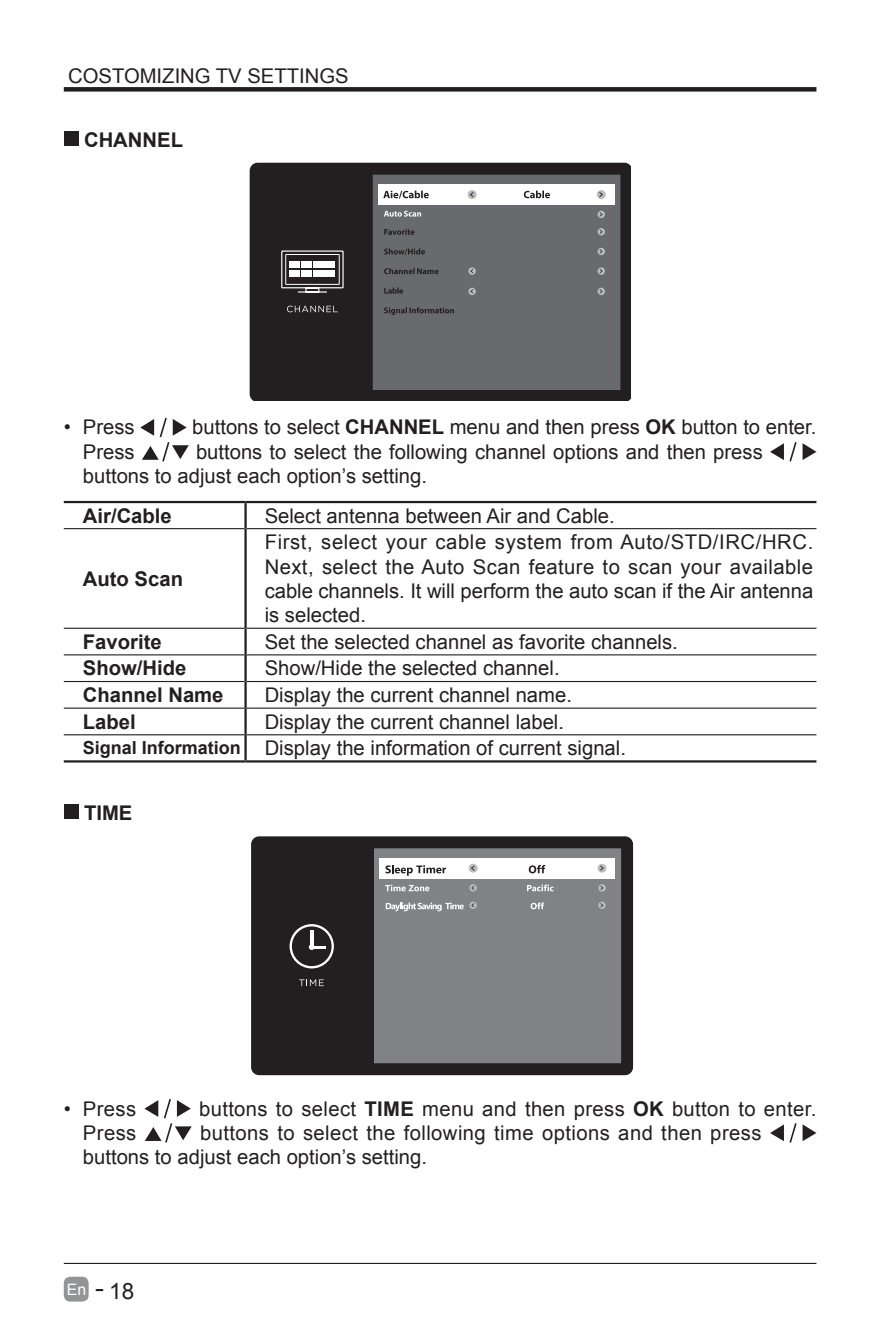
<style>
.page{position:relative;width:893px;height:1340px;background:#fff}
.page>*{position:absolute;margin:0;border:0;box-sizing:border-box;transform-origin:0 0}
.t1{font:27px "Arial";color:#231f20}
.t2{font:22.5px "Arial";color:#231f20}
.t3{font:20.25px/24.3px "Arial";color:#231f20}
.t4{font:20.25px/24.3px "Arial";letter-spacing:.02em;color:#231f20}
.t5{font:700 20.25px "Arial";color:#231f20}
.t6{font:700 18px "Arial";color:#231f20}
.t7{font:15.75px "Arial";color:#fff}
.s1{font-weight:700}
</style>
<div class="page">
<hr style="left:64px;top:1262px;width:752px;height:1px;background:#231f20">
<div style="left:64px;top:87px;width:752px;height:5px;background:#231f20"></div>
<div style="left:64px;top:1276px;width:25px;height:25px;background:#929495;border-radius:6px"></div>
<svg style="left:251px;top:836px;width:382px;height:239px;background:#585759"></svg>
<div style="left:380px;top:858px;width:235px;height:20px;background:#fff"></div>
<div style="left:598px;top:863px;width:8px;height:9px;background:#babbbe;border-radius:50%"></div>
<svg style="left:600px;top:865px;width:4px;height:6px"></svg>
<svg style="left:469px;top:863px;width:9px;height:9px"></svg>
<svg style="left:471px;top:865px;width:3px;height:6px"></svg>
<svg style="left:598px;top:901px;width:8px;height:8px"></svg>
<svg style="left:600px;top:903px;width:3px;height:4px"></svg>
<svg style="left:469px;top:884px;width:8px;height:7px"></svg>
<svg style="left:471px;top:885px;width:3px;height:5px"></svg>
<svg style="left:598px;top:884px;width:8px;height:7px"></svg>
<svg style="left:600px;top:885px;width:3px;height:5px"></svg>
<svg style="left:469px;top:901px;width:8px;height:8px"></svg>
<svg style="left:471px;top:903px;width:3px;height:4px"></svg>
<svg style="left:386px;top:865px;width:60px;height:10px"></svg>
<svg style="left:529px;top:865px;width:16px;height:8px"></svg>
<svg style="left:385px;top:884px;width:44px;height:7px"></svg>
<svg style="left:527px;top:884px;width:26px;height:7px"></svg>
<svg style="left:386px;top:902px;width:78px;height:9px"></svg>
<svg style="left:531px;top:902px;width:13px;height:7px"></svg>
<svg style="left:299px;top:979px;width:25px;height:7px"></svg>
<svg style="left:290px;top:924px;width:44px;height:44px"></svg>
<div style="left:292px;top:926px;width:40px;height:40px;background:#231f20;border-radius:50%"></div>
<hr style="left:310px;top:930px;width:3px;height:18px;background:#fff">
<hr style="left:310px;top:945px;width:16px;height:3px;background:#fff">
<svg style="left:309px;top:944px;width:6px;height:6px"></svg>
<svg style="left:140px;top:417px;width:49px;height:45px"></svg>
<svg style="left:770px;top:442px;width:46px;height:20px"></svg>
<div style="left:64px;top:131px;width:14px;height:15px;background:#231f20"></div>
<hr style="left:64px;top:528px;width:180px;height:1px;background:#231f20">
<hr style="left:247px;top:528px;width:569px;height:1px;background:#231f20">
<hr style="left:64px;top:627px;width:180px;height:2px;background:#231f20">
<hr style="left:247px;top:627px;width:569px;height:2px;background:#231f20">
<hr style="left:64px;top:654px;width:180px;height:1px;background:#231f20">
<hr style="left:247px;top:654px;width:569px;height:1px;background:#231f20">
<hr style="left:64px;top:681px;width:180px;height:1px;background:#231f20">
<hr style="left:247px;top:681px;width:569px;height:1px;background:#231f20">
<hr style="left:64px;top:707px;width:180px;height:1px;background:#231f20">
<hr style="left:247px;top:707px;width:569px;height:1px;background:#231f20">
<hr style="left:64px;top:734px;width:180px;height:1px;background:#231f20">
<hr style="left:247px;top:734px;width:569px;height:1px;background:#231f20">
<hr style="left:64px;top:501px;width:182px;height:2px;background:#231f20">
<hr style="left:246px;top:501px;width:570px;height:2px;background:#231f20">
<hr style="left:244px;top:503px;width:3px;height:25px;background:#231f20">
<hr style="left:244px;top:528px;width:3px;height:100px;background:#231f20">
<hr style="left:244px;top:628px;width:3px;height:27px;background:#231f20">
<hr style="left:244px;top:655px;width:3px;height:26px;background:#231f20">
<hr style="left:244px;top:681px;width:3px;height:27px;background:#231f20">
<hr style="left:244px;top:708px;width:3px;height:26px;background:#231f20">
<hr style="left:244px;top:734px;width:3px;height:26px;background:#231f20">
<hr style="left:64px;top:760px;width:182px;height:2px;background:#231f20">
<hr style="left:246px;top:760px;width:570px;height:2px;background:#231f20">
<svg style="left:144px;top:1099px;width:48px;height:44px"></svg>
<svg style="left:770px;top:1123px;width:46px;height:20px"></svg>
<div style="left:64px;top:804px;width:14px;height:15px;background:#231f20"></div>
<svg style="left:250px;top:163px;width:381px;height:237px;background:#4b4a4c"></svg>
<div style="left:378px;top:184px;width:237px;height:21px;background:#fff"></div>
<div style="left:597px;top:190px;width:9px;height:9px;background:#babbbe;border-radius:50%"></div>
<svg style="left:599px;top:192px;width:4px;height:5px"></svg>
<svg style="left:383px;top:190px;width:167px;height:8px"></svg>
<svg style="left:384px;top:248px;width:41px;height:7px"></svg>
<svg style="left:384px;top:268px;width:54px;height:6px"></svg>
<svg style="left:384px;top:211px;width:37px;height:6px"></svg>
<svg style="left:384px;top:307px;width:70px;height:8px"></svg>
<svg style="left:384px;top:287px;width:19px;height:7px"></svg>
<svg style="left:384px;top:229px;width:31px;height:6px"></svg>
<svg style="left:598px;top:228px;width:7px;height:7px"></svg>
<svg style="left:600px;top:229px;width:3px;height:5px"></svg>
<svg style="left:598px;top:248px;width:7px;height:7px"></svg>
<svg style="left:600px;top:249px;width:3px;height:5px"></svg>
<svg style="left:468px;top:267px;width:8px;height:8px"></svg>
<svg style="left:470px;top:269px;width:3px;height:4px"></svg>
<svg style="left:598px;top:211px;width:7px;height:7px"></svg>
<svg style="left:600px;top:212px;width:3px;height:5px"></svg>
<svg style="left:598px;top:288px;width:7px;height:7px"></svg>
<svg style="left:600px;top:289px;width:3px;height:5px"></svg>
<svg style="left:598px;top:267px;width:7px;height:8px"></svg>
<svg style="left:600px;top:269px;width:3px;height:4px"></svg>
<svg style="left:468px;top:288px;width:8px;height:7px"></svg>
<svg style="left:287px;top:306px;width:51px;height:6px"></svg>
<svg style="left:281px;top:250px;width:63px;height:43px;background:#4c494a"></svg>
<div style="left:285px;top:254px;width:55px;height:31px;border:1px solid #fff"></div>
<div style="left:290px;top:261px;width:10px;height:7px;background:#fff"></div>
<div style="left:301px;top:261px;width:10px;height:7px;background:#fff"></div>
<div style="left:290px;top:270px;width:10px;height:7px;background:#fff"></div>
<div style="left:301px;top:270px;width:10px;height:7px;background:#fff"></div>
<div style="left:313px;top:261px;width:10px;height:7px;background:#fff"></div>
<div style="left:325px;top:261px;width:10px;height:7px;background:#fff"></div>
<div style="left:313px;top:270px;width:10px;height:7px;background:#fff"></div>
<div style="left:325px;top:270px;width:10px;height:7px;background:#fff"></div>
<p class="t3" style="left:68px;top:64px;width:282px">COSTOMIZING TV SETTINGS</p>
<p class="t5" style="left:84px;top:126px;width:100px">CHANNEL</p>
<p class="t3" style="left:64px;top:415px;width:72px">• Press</p>
<p class="t3" style="left:192px;top:415px;width:626px">buttons to select <span class="s1">CHANNEL</span> menu and then press <span class="s1">OK</span> button to enter.</p>
<p class="t3" style="left:83px;top:439px;width:53px">Press</p>
<p class="t3" style="left:83px;top:439px;width:681px;text-indent:113px">buttons to select the following channel options and then press buttons to adjust each option’s setting.</p>
<p class="t5" style="left:83px;top:502px;width:90px">Air/Cable</p>
<p class="t3" style="left:265px;top:503px;width:352px">Select antenna between Air and Cable.</p>
<p class="t5" style="left:83px;top:565px;width:102px">Auto Scan</p>
<p class="t3" style="left:265px;top:530px;width:550px;text-align:justify">First, select your cable system from Auto/STD/IRC/HRC.<br>Next, select the Auto Scan feature to scan your available cable channels. It will perform the auto scan if the Air antenna is selected.</p>
<p class="t5" style="left:83px;top:628px;width:80px">Favorite</p>
<p class="t3" style="left:265px;top:629px;width:415px">Set the selected channel as favorite channels.</p>
<p class="t5" style="left:83px;top:655px;width:105px">Show/Hide</p>
<p class="t3" style="left:265px;top:656px;width:296px">Show/Hide the selected channel.</p>
<p class="t5" style="left:83px;top:681px;width:142px">Channel Name</p>
<p class="t3" style="left:265px;top:683px;width:309px">Display the current channel name.</p>
<p class="t5" style="left:83px;top:708px;width:54px">Label</p>
<p class="t3" style="left:265px;top:709px;width:301px">Display the current channel label.</p>
<p class="t6" style="left:83px;top:736px;width:160px">Signal Information</p>
<p class="t3" style="left:265px;top:736px;width:363px">Display the information of current signal.</p>
<p class="t5" style="left:84px;top:799px;width:50px">TIME</p>
<p class="t3" style="left:64px;top:1096px;width:74px">• Press</p>
<p class="t4" style="left:199px;top:1096px;width:619px">buttons to select <span class="s1">TIME</span> menu and then press <span class="s1">OK</span> button to enter.</p>
<p class="t3" style="left:83px;top:1120px;width:55px">Press</p>
<p class="t4" style="left:83px;top:1120px;width:680px;text-indent:117px">buttons to select the following time options and then press buttons to adjust each option’s setting.</p>
<p class="t7" style="left:67px;top:1278px;width:21px">En</p>
<p class="t2" style="left:109px;top:1276px;width:27px">18</p>
<h1 class="t1" style="left:95px;top:1269px;width:10px">-</h1>
</div>
